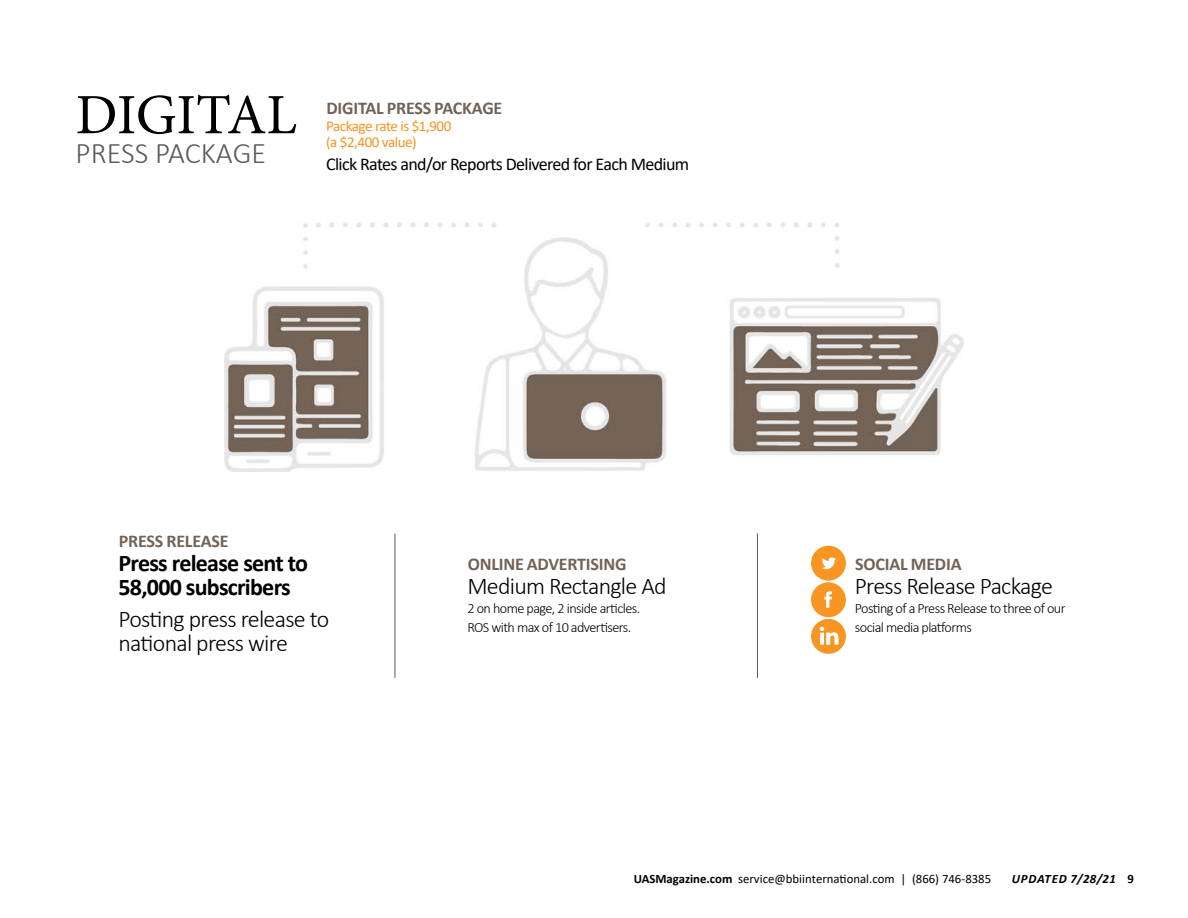
<style>
.page{position:relative;width:1188px;height:918px;background:#fff}
.page>*{position:absolute;margin:0;border:0;box-sizing:border-box;transform-origin:0 0}
.t1{font:57px "Minion Pro";letter-spacing:-.005em;color:#000}
.t2{font:300 30px "Calibri";color:#58595b}
.t3{font:300 24px/24px "Calibri";letter-spacing:-.03em;color:#000}
.t4{font:700 24px/24px "Calibri";letter-spacing:-.03em;color:#000}
.t5{font:700 18px "Calibri";letter-spacing:-.01em;color:#736356}
.t6{font:18px "Calibri";letter-spacing:-.035em;color:#000}
.t7{font:15px/16.5px "Calibri";letter-spacing:-.03em;color:#f79423}
.t8{font:300 14.25px/19px "Calibri";letter-spacing:-.04em;color:#000}
.t9{font:12.75px "Calibri";color:#000}
.t10{font:italic 700 12.75px "Calibri";letter-spacing:.055em;color:#000}
.s1{font-weight:700}
.s2{font-style:normal}
</style>
<div class="page">
<img style="left:224px;top:222px;width:740px;height:249px">
<hr style="left:395px;top:534px;width:1px;height:144px;background:#58595b">
<hr style="left:757px;top:534px;width:1px;height:144px;background:#58595b">
<div style="left:811px;top:546px;width:35px;height:35px;background:#f89523;border-radius:50%"></div>
<svg style="left:822px;top:557px;width:14px;height:12px"></svg>
<div style="left:811px;top:582px;width:35px;height:35px;background:#f89523;border-radius:50%"></div>
<svg style="left:824px;top:591px;width:8px;height:17px"></svg>
<div style="left:811px;top:619px;width:35px;height:35px;background:#f89523;border-radius:50%"></div>
<svg style="left:820px;top:627px;width:18px;height:18px"></svg>
<h1 class="t1" style="left:76px;top:77px;width:223px">DIGITAL</h1>
<h2 class="t2" style="left:76px;top:135px;width:192px">PRESS PACKAGE</h2>
<p class="t5" style="left:327px;top:96px;width:177px">DIGITAL PRESS PACKAGE</p>
<p class="t7" style="left:326px;top:117px;width:127px">Package rate is $1,900 (a $2,400 value)</p>
<p class="t6" style="left:326px;top:151px;width:365px">Click Rates and/or Reports Delivered for Each Medium</p>
<p class="t5" style="left:119px;top:528px;width:111px">PRESS RELEASE</p>
<h3 class="t4" style="left:119px;top:551px;width:191px">Press release sent to<br>58,000 subscribers</h3>
<h3 class="t3" style="left:119px;top:606px;width:212px">Posting press release to national press wire</h3>
<p class="t5" style="left:468px;top:551px;width:160px">ONLINE ADVERTISING</p>
<h3 class="t3" style="left:467px;top:574px;width:201px">Medium Rectangle Ad</h3>
<p class="t8" style="left:467px;top:599px;width:174px">2 on home page, 2 inside articles.<br>ROS with max of 10 advertisers.</p>
<p class="t5" style="left:855px;top:551px;width:108px">SOCIAL MEDIA</p>
<h3 class="t3" style="left:855px;top:574px;width:200px">Press Release Package</h3>
<p class="t8" style="left:855px;top:599px;width:212px">Posting of a Press Release to three of our social media platforms</p>
<p class="t9" style="left:634px;top:870px;width:359px"><span class="s1">UASMagazine.com</span> service@bbiinternational.com | (866) 746-8385</p>
<p class="t10" style="left:1012px;top:869px;width:124px">UPDATED 7/28/21 <span class="s2">9</span></p>
</div>
